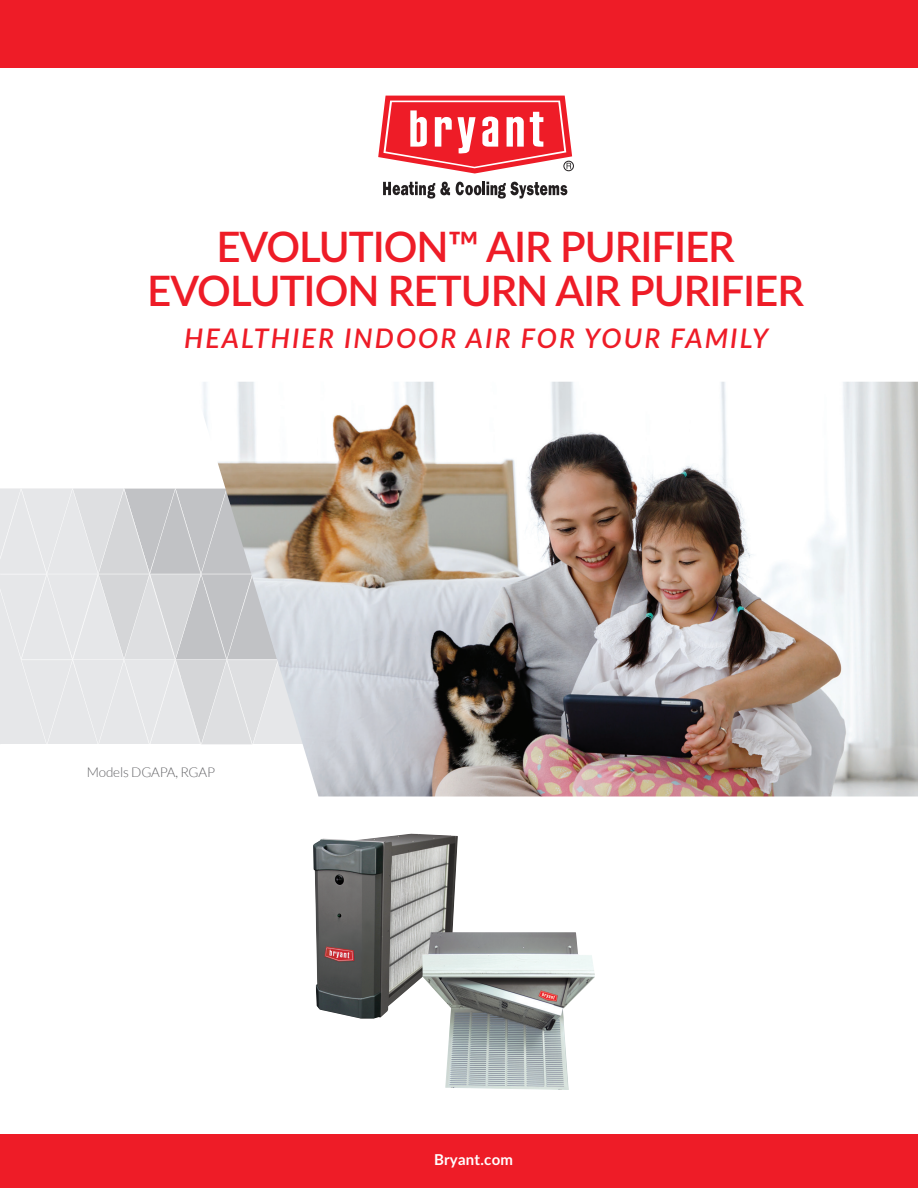
<style>
.page{position:relative;width:918px;height:1188px;background:#fff}
.page>*{position:absolute;margin:0;border:0;box-sizing:border-box;transform-origin:0 0}
.t1{font:600 42px "Lato";letter-spacing:-.025em;color:#ee1c27}
.t2{font:italic 600 27px "Lato";letter-spacing:.075em;color:#ee1c27}
.t3{font:700 15px "Lato";letter-spacing:.015em;color:#fff}
.t4{font:300 13.5px "Lato";letter-spacing:-.01em;color:#636366}
</style>
<div class="page">
<div style="left:1px;top:0;width:917px;height:68px;background:#ee1c27"></div>
<hr style="left:0;top:0;width:1px;height:68px;background:#ee1c27">
<div style="left:1px;top:1134px;width:917px;height:54px;background:#ee1c27"></div>
<hr style="left:0;top:1134px;width:1px;height:54px;background:#ee1c27">
<svg style="left:0;top:488px;width:193px;height:256px"></svg>
<div style="left:564px;top:161px;width:9px;height:10px;border:1px solid #231f20;border-radius:50%"></div>
<svg style="left:378px;top:96px;width:194px;height:77px"></svg>
<svg style="left:383px;top:182px;width:67px;height:17px"></svg>
<svg style="left:456px;top:182px;width:111px;height:17px"></svg>
<img style="left:193px;top:382px;width:725px;height:414px">
<img style="left:313px;top:834px;width:145px;height:185px">
<img style="left:422px;top:932px;width:173px;height:158px">
<p class="t1" style="left:216px;top:216px;width:520px">EVOLUTION™ AIR PURIFIER</p>
<p class="t1" style="left:147px;top:260px;width:658px">EVOLUTION RETURN AIR PURIFIER</p>
<p class="t2" style="left:184px;top:318px;width:586px">HEALTHIER INDOOR AIR FOR YOUR FAMILY</p>
<p class="t4" style="left:87px;top:765px;width:130px">Models DGAPA, RGAP</p>
<p class="t3" style="left:434px;top:1149px;width:81px">Bryant.com</p>
</div>
